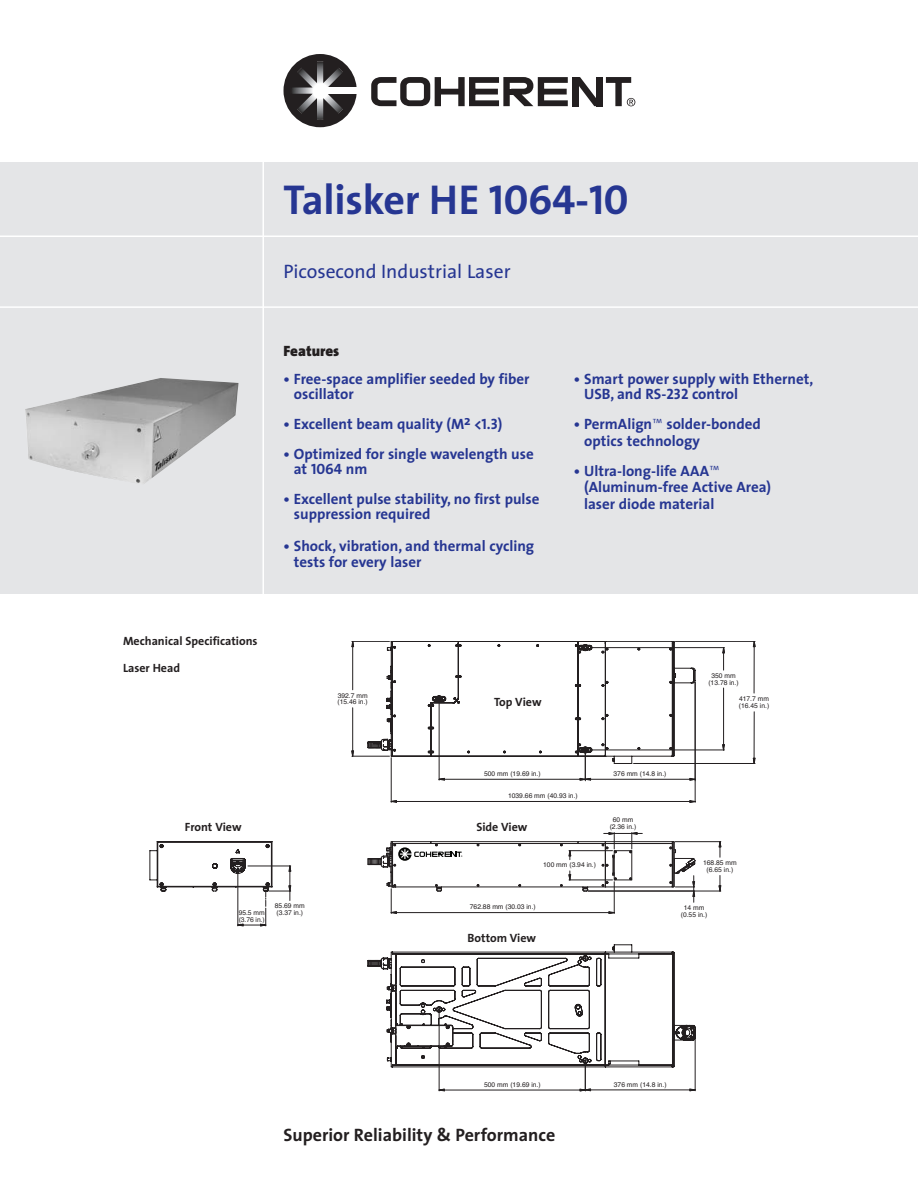
<style>
.page{position:relative;width:918px;height:1188px;background:#fff}
.page>*{position:absolute;margin:0;border:0;box-sizing:border-box;transform-origin:0 0}
.t1{font:700 42px "The Sans";letter-spacing:-.005em;color:#263692}
.t2{font:19.5px "The Sans";color:#263692}
.t3{font:700 18px "The Sans";color:#231f20}
.t4{font:700 15px/15px "The Sans";color:#263692}
.t5{font:900 15px "The Sans";color:#231f20}
.t6{font:700 12px "The Sans";color:#231f20}
.t7{font:6.75px/6.8px "Helvetica";color:#231f20}
.s1{font-family:"The Sans Bold Caps";font-weight:400}
.s2{font-weight:200}
</style>
<div class="page">
<div style="left:0;top:162px;width:918px;height:432px;background:#e4e5e7"></div>
<hr style="left:0;top:306px;width:918px;height:2px;background:#fff">
<hr style="left:0;top:236px;width:918px;height:1px;background:#fff">
<hr style="left:262px;top:162px;width:2px;height:432px;background:#fff">
<svg style="left:284px;top:54px;width:73px;height:73px"></svg>
<div style="left:320px;top:88px;width:37px;height:6px;background:#fff"></div>
<svg style="left:371px;top:77px;width:264px;height:29px"></svg>
<img style="left:25px;top:378px;width:213px;height:106px">
<svg style="left:719px;top:842px;width:2px;height:15px"></svg>
<svg style="left:719px;top:875px;width:2px;height:16px"></svg>
<hr style="left:675px;top:841px;width:46px;height:1px;background:#231f20">
<hr style="left:588px;top:891px;width:133px;height:1px;background:#231f20">
<svg style="left:368px;top:832px;width:328px;height:82px"></svg>
<hr style="left:569px;top:850px;width:43px;height:1px;background:#231f20">
<hr style="left:569px;top:880px;width:43px;height:1px;background:#231f20">
<hr style="left:391px;top:801px;width:304px;height:1px;background:#231f20">
<hr style="left:391px;top:758px;width:1px;height:44px;background:#231f20">
<hr style="left:695px;top:682px;width:1px;height:120px;background:#231f20">
<svg style="left:368px;top:641px;width:327px;height:140px"></svg>
<svg style="left:368px;top:945px;width:327px;height:146px"></svg>
<hr style="left:695px;top:1039px;width:1px;height:52px;background:#231f20">
<hr style="left:754px;top:641px;width:1px;height:52px;background:#231f20">
<hr style="left:754px;top:712px;width:1px;height:51px;background:#231f20">
<hr style="left:675px;top:641px;width:80px;height:1px;background:#231f20">
<hr style="left:634px;top:763px;width:121px;height:1px;background:#231f20">
<svg style="left:723px;top:647px;width:2px;height:23px"></svg>
<hr style="left:723px;top:688px;width:1px;height:62px;background:#231f20">
<hr style="left:591px;top:750px;width:133px;height:1px;background:#231f20">
<hr style="left:591px;top:647px;width:133px;height:1px;background:#231f20">
<hr style="left:352px;top:641px;width:1px;height:49px;background:#231f20">
<hr style="left:352px;top:708px;width:1px;height:48px;background:#231f20">
<hr style="left:352px;top:756px;width:37px;height:1px;background:#231f20">
<hr style="left:352px;top:641px;width:37px;height:1px;background:#231f20">
<svg style="left:150px;top:841px;width:141px;height:85px"></svg>
<hr style="left:248px;top:866px;width:43px;height:1px;background:#231f20">
<h1 class="t1" style="left:284px;top:183px;width:347px">Talisker HE <span class="s1">1064-10</span></h1>
<h2 class="t2" style="left:284px;top:264px;width:229px">Picosecond Industrial Laser</h2>
<p class="t5" style="left:284px;top:345px;width:57px">Features</p>
<p class="t4" style="left:294px;top:373px;width:237px;text-indent:-10px">• Free-space amplifier seeded by fiber oscillator</p>
<p class="t4" style="left:284px;top:418px;width:221px">• Excellent beam quality (M<sup>2</sup> &lt;<span class="s1">1.3</span>)</p>
<p class="t4" style="left:294px;top:448px;width:241px;text-indent:-10px">• Optimized for single wavelength use at <span class="s1">1064</span> nm</p>
<p class="t4" style="left:294px;top:493px;width:247px;text-indent:-10px">• Excellent pulse stability, no first pulse suppression required</p>
<p class="t4" style="left:294px;top:539px;width:242px;line-height:16.5px;text-indent:-10px">• Shock, vibration, and thermal cycling tests for every laser</p>
<p class="t4" style="left:584px;top:373px;width:231px;text-indent:-10px">• Smart power supply with Ethernet,<br>USB, and RS-<span class="s1">232</span> control</p>
<p class="t4" style="left:584px;top:417px;width:178px;line-height:16.5px;text-indent:-10px">• PermAlign<span class="s2">™</span> solder-bonded optics technology</p>
<p class="t4" style="left:584px;top:464px;width:189px;line-height:16.5px;text-indent:-10px">• Ultra-long-life AAA<span class="s2">™ </span>(Aluminum-free Active Area) laser diode material</p>
<p class="t6" style="left:123px;top:636px;width:136px">Mechanical Specifications</p>
<p class="t6" style="left:123px;top:663px;width:59px">Laser Head</p>
<p class="t7" style="left:337px;top:692px;width:32px">392.7 mm (15.46 in.)</p>
<p class="t6" style="left:185px;top:822px;width:58px">Front View</p>
<p class="t7" style="left:239px;top:910px;width:28px">95.5 mm (3.76 in.)</p>
<p class="t7" style="left:275px;top:903px;width:32px">85.69 mm (3.37 in.)</p>
<p class="t6" style="left:494px;top:697px;width:49px">Top View</p>
<p class="t7" style="left:484px;top:770px;width:58px">500 mm (19.69 in.)</p>
<p class="t7" style="left:614px;top:770px;width:54px">376 mm (14.8 in.)</p>
<p class="t7" style="left:508px;top:792px;width:71px">1039.66 mm (40.93 in.)</p>
<p class="t6" style="left:476px;top:822px;width:53px">Side View</p>
<p class="t7" style="left:610px;top:817px;width:28px;text-align:center">60 mm (2.36 in.)</p>
<p class="t7" style="left:708px;top:672px;width:32px;text-align:center">350 mm (13.78 in.)</p>
<p class="t7" style="left:739px;top:695px;width:32px">417.7 mm (16.45 in.)</p>
<p class="t7" style="left:470px;top:904px;width:68px">762.88 mm (30.03 in.)</p>
<p class="t7" style="left:543px;top:861px;width:54px">100 mm (3.94 in.)</p>
<p class="t7" style="left:703px;top:860px;width:35px;text-align:center">168.85 mm (6.65 in.)</p>
<p class="t7" style="left:681px;top:905px;width:28px;text-align:center">14 mm (0.55 in.)</p>
<p class="t6" style="left:468px;top:933px;width:70px">Bottom View</p>
<p class="t7" style="left:484px;top:1081px;width:58px">500 mm (19.69 in.)</p>
<p class="t7" style="left:614px;top:1081px;width:54px">376 mm (14.8 in.)</p>
<p class="t3" style="left:284px;top:1128px;width:273px">Superior Reliability &amp; Performance</p>
</div>
